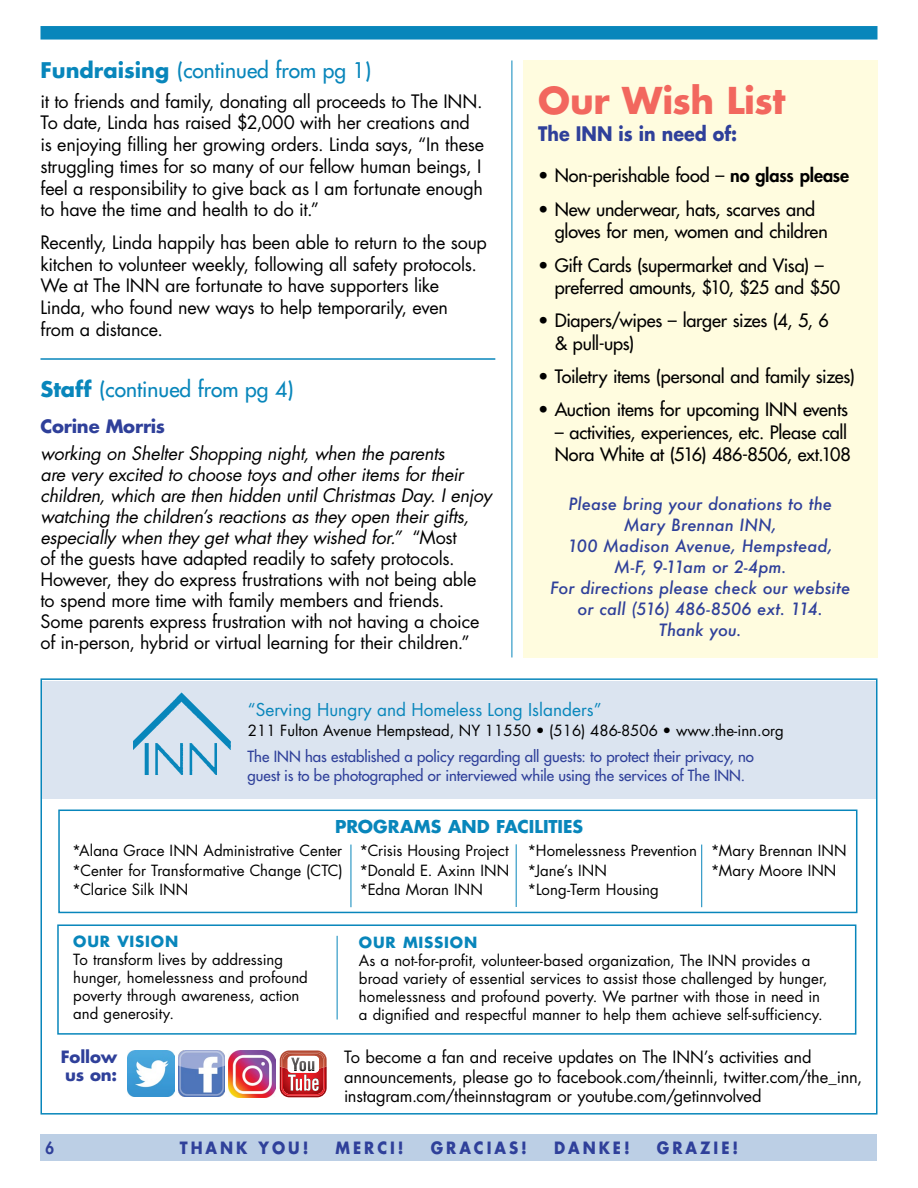
<style>
.page{position:relative;width:918px;height:1188px;background:#fff}
.page>*{position:absolute;margin:0;border:0;box-sizing:border-box;transform-origin:0 0}
.t1{font:700 36px "Futura Std";letter-spacing:-.01em;color:#f2675e}
.t2{font:500 21px "Futura Std";color:#0886bb}
.t3{font:700 19.5px "Futura Std";color:#2f409a;scale:.9 1}
.t4{font:18px/21px "Futura Std";letter-spacing:-.01em;color:#000}
.t5{font:500 18px/22.5px "Futura Std";letter-spacing:-.01em;color:#000}
.t6{font:700 18px "Futura Std";letter-spacing:-.015em;color:#2f409a}
.t7{font:17.25px "Futura Std";color:#0886bb}
.t8{font:700 17.25px "Futura Std";color:#0886bb}
.t9{font:16.5px/19.5px "Futura Std";letter-spacing:-.01em;color:#000}
.t10{font:italic 500 16.5px/21px "Futura";color:#2f409a;text-align:center}
.t11{font:700 16.5px "Futura Std";letter-spacing:.2em;color:#2f409a;scale:.9 1}
.t12{font:700 16.5px/18px "Futura Std";letter-spacing:-.01em;color:#2f409a}
.t13{font:800 16.5px "Futura Std";color:#2f409a;scale:.9 1}
.t14{font:15px/19.5px "Futura Std";color:#000}
.t15{font:500 15px/18.8px "Futura Std";letter-spacing:-.005em;color:#2f409a}
.t16{font:700 15px "Futura Std";letter-spacing:.055em;color:#0886bb}
.s1{font-weight:700}
.s2{font-style:italic}
.s3{font-weight:800}
</style>
<div class="page">
<div style="left:40px;top:1134px;width:838px;height:27px;background:#bccfe5"></div>
<div style="left:40px;top:26px;width:838px;height:14px;background:#0886bb"></div>
<div style="left:57px;top:924px;width:799px;height:111px;border:2px solid #0886bb"></div>
<div style="left:58px;top:810px;width:799px;height:103px;border:2px solid #0886bb"></div>
<div style="left:42px;top:681px;width:834px;height:117px;background:#dbe4f0"></div>
<img style="left:133px;top:692px;width:98px;height:83px">
<img style="left:178px;top:1050px;width:47px;height:47px">
<img style="left:229px;top:1050px;width:47px;height:47px">
<svg style="left:280px;top:1050px;width:47px;height:47px"></svg>
<svg style="left:127px;top:1054px;width:48px;height:39px"></svg>
<img style="left:128px;top:1050px;width:46px;height:47px">
<hr style="left:337px;top:936px;width:1px;height:84px;background:#0886bb">
<hr style="left:351px;top:845px;width:1px;height:62px;background:#0886bb">
<hr style="left:516px;top:844px;width:1px;height:63px;background:#0886bb">
<hr style="left:701px;top:845px;width:1px;height:62px;background:#0886bb">
<div style="left:523px;top:60px;width:355px;height:598px;background:#fffcdf"></div>
<div style="left:40px;top:678px;width:838px;height:437px;border:2px solid #0886bb"></div>
<hr style="left:40px;top:358px;width:455px;height:2px;background:#0886bb">
<hr style="left:512px;top:60px;width:1px;height:597px;background:#0886bb">
<p class="t2" style="left:40px;top:57px;width:332px"><span class="s1">Fundraising</span> (continued from pg 1)</p>
<p class="t4" style="left:40px;top:90px;width:445px;line-height:21.8px">it to friends and family, donating all proceeds to The INN.<br>To date, Linda has raised $2,000 with her creations and is enjoying filling her growing orders. Linda says, “In these struggling times for so many of our fellow human beings, I feel a responsibility to give back as I am fortunate enough to have the time and health to do it.”</p>
<p class="t4" style="left:40px;top:232px;width:448px;line-height:21.8px">Recently, Linda happily has been able to return to the soup kitchen to volunteer weekly, following all safety protocols.<br>We at The INN are fortunate to have supporters like Linda, who found new ways to help temporarily, even<br>from a distance.</p>
<p class="t2" style="left:40px;top:376px;width:255px"><span class="s1">Staff</span> (continued from pg 4)</p>
<p class="t6" style="left:40px;top:415px;width:126px">Corine Morris</p>
<p class="t4" style="left:40px;top:443px;width:453px"><span class="s2">working on Shelter Shopping night, when the parents<br>are very excited to choose toys and other items for their children, which are then hidden until Christmas Day. I enjoy watching the children’s reactions as they open their gifts, especially when they get what they wished for.”</span> “Most<br>of the guests have adapted readily to safety protocols.<br>However, they do express frustrations with not being able to spend more time with family members and friends.<br>Some parents express frustration with not having a choice of in-person, hybrid or virtual learning for their children.”</p>
<h1 class="t1" style="left:538px;top:76px;width:249px">Our Wish List</h1>
<p class="t3" style="left:538px;top:120px;width:223px">The INN is in need of:</p>
<p class="t5" style="left:538px;top:165px;width:312px">• Non-perishable food – <span class="s3">no glass please</span></p>
<p class="t5" style="left:555px;top:198px;width:274px;text-indent:-17px">• New underwear, hats, scarves and gloves for men, women and children</p>
<p class="t5" style="left:555px;top:254px;width:287px;text-indent:-17px">• Gift Cards (supermarket and Visa) – preferred amounts, $10, $25 and $50</p>
<p class="t5" style="left:555px;top:310px;width:275px;text-indent:-17px">• Diapers/wipes – larger sizes (4, 5, 6 &amp; pull-ups)</p>
<p class="t5" style="left:538px;top:365px;width:318px">• Toiletry items (personal and family sizes)</p>
<p class="t5" style="left:538px;top:399px;width:311px">• Auction items for upcoming INN events</p>
<p class="t5" style="left:555px;top:421px;width:298px">– activities, experiences, etc. Please call<br>Nora White at (516) 486-8506, ext.108</p>
<p class="t10" style="left:550px;top:494px;width:302px">Please bring your donations to the<br>Mary Brennan INN,<br>100 Madison Avenue, Hempstead,<br>M-F, 9-11am or 2-4pm.<br>For directions please check our website or call (516) 486-8506 ext. 114.<br>Thank you.</p>
<p class="t7" style="left:248px;top:699px;width:355px">“Serving Hungry and Homeless Long Islanders”</p>
<p class="t14" style="left:248px;top:721px;width:537px">211 Fulton Avenue Hempstead, NY 11550 • (516) 486-8506 • www.the-inn.org</p>
<p class="t15" style="left:248px;top:748px;width:508px">The INN has established a policy regarding all guests: to protect their privacy, no guest is to be photographed or interviewed while using the services of The INN.</p>
<p class="t8" style="left:335px;top:815px;width:249px">PROGRAMS AND FACILITIES</p>
<p class="t14" style="left:359px;top:841px;width:152px;text-align:justify">*Crisis Housing Project *Donald E. Axinn INN *Edna Moran INN</p>
<p class="t14" style="left:528px;top:841px;width:171px">*Homelessness Prevention *Jane’s INN<br>*Long-Term Housing</p>
<p class="t14" style="left:711px;top:841px;width:137px">*Mary Brennan INN *Mary Moore INN</p>
<p class="t14" style="left:72px;top:841px;width:272px;text-align:justify">*Alana Grace INN Administrative Center *Center for Transformative Change (CTC) *Clarice Silk INN</p>
<p class="t16" style="left:73px;top:932px;width:107px">OUR VISION</p>
<p class="t14" style="left:73px;top:951px;width:236px;line-height:18px">To transform lives by addressing hunger, homelessness and profound poverty through awareness, action and generosity.</p>
<p class="t16" style="left:359px;top:932px;width:120px">OUR MISSION</p>
<p class="t14" style="left:359px;top:951px;width:470px;line-height:18px">As a not-for-profit, volunteer-based organization, The INN provides a broad variety of essential services to assist those challenged by hunger, homelessness and profound poverty. We partner with those in need in a dignified and respectful manner to help them achieve self-sufficiency.</p>
<p class="t12" style="left:61px;top:1048px;width:58px">Follow us on:</p>
<p class="t9" style="left:344px;top:1048px;width:520px">To become a fan and receive updates on The INN’s activities and announcements, please go to facebook.com/theinnli, twitter.com/the_inn, instagram.com/theinnstagram or youtube.com/getinnvolved</p>
<p class="t13" style="left:45px;top:1137px;width:11px">6</p>
<p class="t11" style="left:180px;top:1137px;width:144px">THANK YOU!</p>
<p class="t11" style="left:336px;top:1137px;width:77px">MERCI!</p>
<p class="t11" style="left:431px;top:1137px;width:108px">GRACIAS!</p>
<p class="t11" style="left:554px;top:1137px;width:86px">DANKE!</p>
<p class="t11" style="left:657px;top:1137px;width:92px">GRAZIE!</p>
</div>
